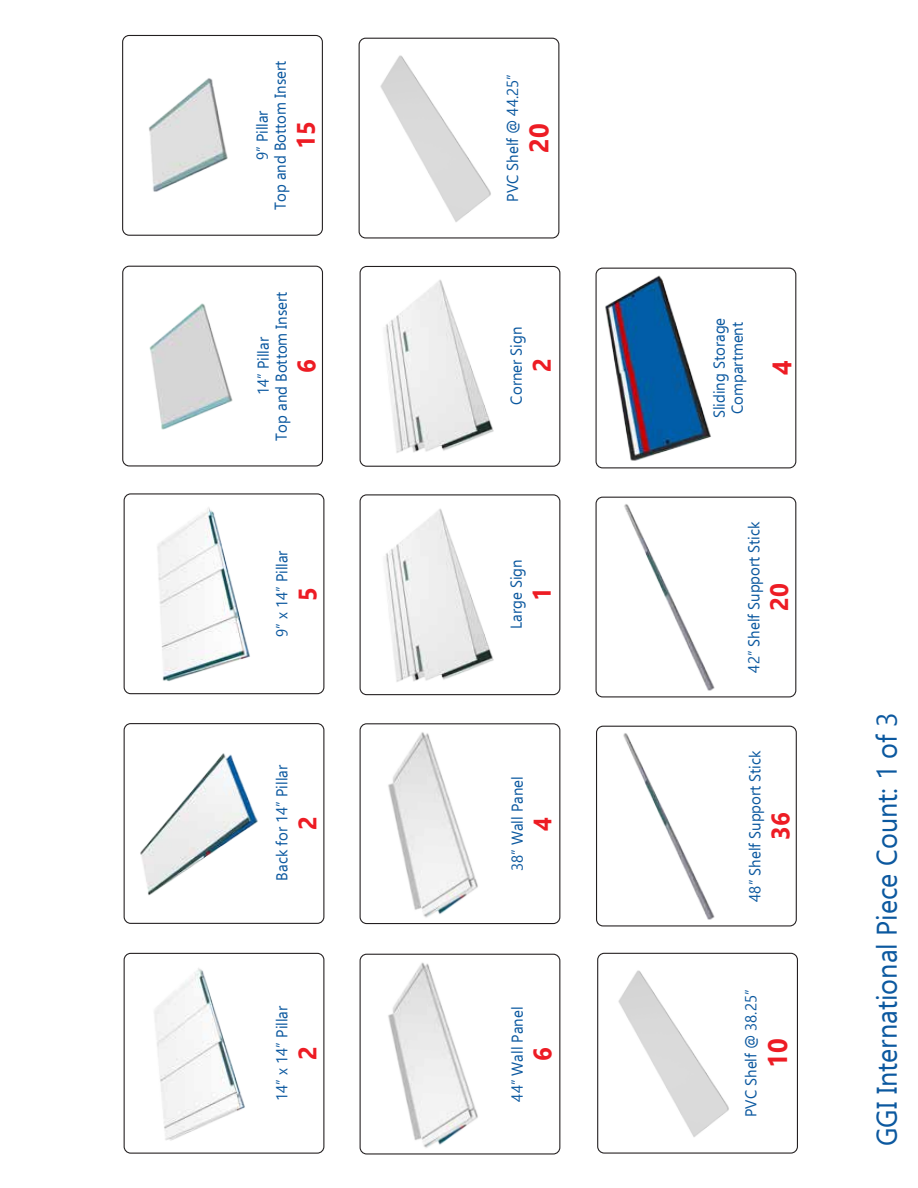
<style>
.page{position:relative;width:918px;height:1188px;background:#fff}
.page>*{position:absolute;margin:0;border:0;box-sizing:border-box;transform-origin:0 0}
.t1{font:28.35px "Ebrima";color:#0b589f;scale:.95 1}
.t2{font:700 26.7px "Ebrima";color:#ed1c24;scale:.95 1}
.t3{font:700 25.2px "Ebrima";color:#ed1c24;scale:.95 1}
.t4{font:15.75px/18px "Ebrima";color:#0b589f;text-align:center;scale:.95 1}
</style>
<div class="page">
<div style="left:596px;top:268px;width:200px;height:200px;border:1px solid #231f20;border-radius:7px"></div>
<div style="left:596px;top:497px;width:200px;height:200px;border:1px solid #231f20;border-radius:7px"></div>
<img style="left:605px;top:275px;width:106px;height:186px">
<img style="left:624px;top:504px;width:91px;height:187px">
<div style="left:122px;top:35px;width:201px;height:201px;border:1px solid #231f20;border-radius:7px"></div>
<div style="left:122px;top:266px;width:201px;height:200px;border:1px solid #231f20;border-radius:7px"></div>
<div style="left:124px;top:493px;width:200px;height:201px;border:1px solid #231f20;border-radius:7px"></div>
<div style="left:124px;top:953px;width:200px;height:201px;border:1px solid #231f20;border-radius:7px"></div>
<div style="left:124px;top:723px;width:200px;height:201px;border:1px solid #231f20;border-radius:7px"></div>
<div style="left:360px;top:954px;width:200px;height:201px;border:1px solid #231f20;border-radius:7px"></div>
<div style="left:360px;top:723px;width:200px;height:201px;border:1px solid #231f20;border-radius:7px"></div>
<div style="left:360px;top:494px;width:200px;height:201px;border:1px solid #231f20;border-radius:7px"></div>
<div style="left:360px;top:266px;width:200px;height:201px;border:1px solid #231f20;border-radius:7px"></div>
<div style="left:596px;top:726px;width:201px;height:200px;border:1px solid #231f20;border-radius:7px"></div>
<div style="left:359px;top:38px;width:200px;height:200px;border:1px solid #231f20;border-radius:7px"></div>
<div style="left:597px;top:953px;width:201px;height:201px;border:1px solid #231f20;border-radius:7px"></div>
<img style="left:149px;top:78px;width:79px;height:114px">
<img style="left:149px;top:303px;width:84px;height:127px">
<img style="left:377px;top:955px;width:114px;height:199px">
<img style="left:377px;top:732px;width:114px;height:192px">
<img style="left:385px;top:509px;width:109px;height:173px">
<img style="left:385px;top:280px;width:109px;height:173px">
<img style="left:157px;top:507px;width:93px;height:175px">
<img style="left:154px;top:968px;width:91px;height:173px">
<img style="left:140px;top:753px;width:118px;height:142px">
<img style="left:623px;top:733px;width:92px;height:187px">
<img style="left:380px;top:55px;width:111px;height:167px">
<img style="left:618px;top:970px;width:111px;height:167px">
<p class="t4" style="left:253px;top:210px;width:158px;rotate:-90deg">9” Pillar<br>Top and Bottom Insert</p>
<h3 class="t3" style="left:287px;top:149px;width:31px;rotate:-90deg">15</h3>
<p class="t4" style="left:254px;top:441px;width:158px;rotate:-90deg">14” Pillar<br>Top and Bottom Insert</p>
<h3 class="t3" style="left:288px;top:373px;width:16px;rotate:-90deg">6</h3>
<p class="t4" style="left:273px;top:637px;width:93px;rotate:-90deg">9” x 14” Pillar</p>
<h3 class="t3" style="left:289px;top:601px;width:16px;rotate:-90deg">5</h3>
<p class="t4" style="left:273px;top:881px;width:123px;rotate:-90deg">Back for 14” Pillar</p>
<h3 class="t3" style="left:289px;top:830px;width:16px;rotate:-90deg">2</h3>
<p class="t4" style="left:273px;top:1101px;width:102px;rotate:-90deg">14” x 14” Pillar</p>
<h3 class="t3" style="left:289px;top:1060px;width:16px;rotate:-90deg">2</h3>
<p class="t4" style="left:503px;top:202px;width:136px;rotate:-90deg">PVC Shelf @ 44.25”</p>
<h2 class="t2" style="left:519px;top:153px;width:32px;rotate:-90deg">20</h2>
<p class="t4" style="left:507px;top:405px;width:83px;rotate:-90deg">Corner Sign</p>
<h3 class="t3" style="left:523px;top:372px;width:16px;rotate:-90deg">2</h3>
<p class="t4" style="left:507px;top:629px;width:75px;rotate:-90deg">Large Sign</p>
<h3 class="t3" style="left:523px;top:601px;width:16px;rotate:-90deg">1</h3>
<p class="t4" style="left:508px;top:871px;width:101px;rotate:-90deg">38” Wall Panel</p>
<h3 class="t3" style="left:524px;top:831px;width:16px;rotate:-90deg">4</h3>
<p class="t4" style="left:508px;top:1102px;width:101px;rotate:-90deg">44” Wall Panel</p>
<h3 class="t3" style="left:524px;top:1061px;width:16px;rotate:-90deg">6</h3>
<p class="t4" style="left:710px;top:418px;width:107px;text-align:left;rotate:-90deg">Sliding Storage<br>Compartment</p>
<h2 class="t2" style="left:762px;top:375px;width:17px;rotate:-90deg">4</h2>
<p class="t4" style="left:745px;top:673px;width:160px;rotate:-90deg">42” Shelf Support Stick</p>
<h3 class="t3" style="left:761px;top:611px;width:31px;rotate:-90deg">20</h3>
<p class="t4" style="left:746px;top:902px;width:160px;rotate:-90deg">48” Shelf Support Stick</p>
<h3 class="t3" style="left:762px;top:840px;width:31px;rotate:-90deg">36</h3>
<p class="t4" style="left:742px;top:1117px;width:136px;rotate:-90deg">PVC Shelf @ 38.25”</p>
<h2 class="t2" style="left:758px;top:1068px;width:32px;rotate:-90deg">10</h2>
<h1 class="t1" style="left:867px;top:1146px;width:458px;rotate:-90deg">GGI International Piece Count: 1 of 3</h1>
</div>
